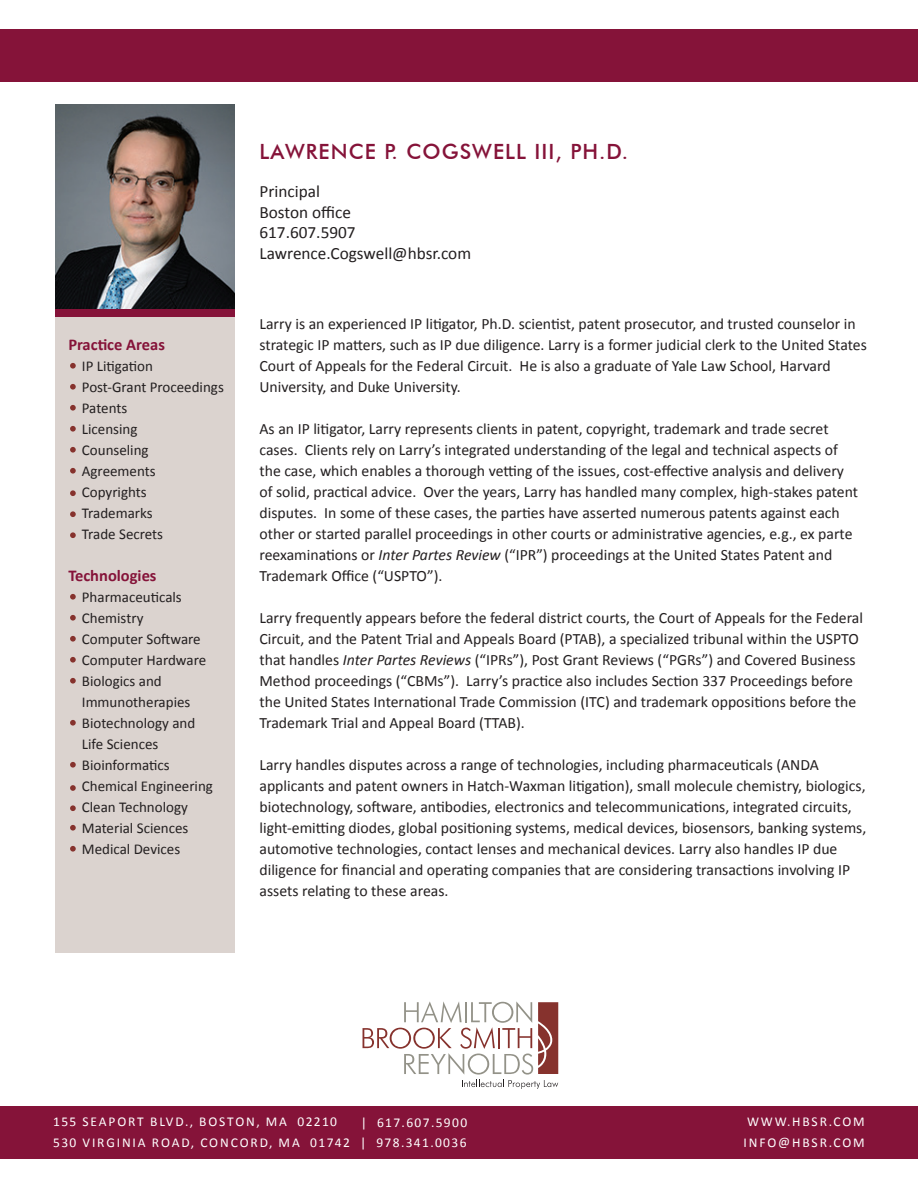
<style>
.page{position:relative;width:918px;height:1188px;background:#fff}
.page>*{position:absolute;margin:0;border:0;box-sizing:border-box;transform-origin:0 0}
.t1{font:500 21px "Futura BT";letter-spacing:.05em;color:#851339}
.t2{font:17.25px "Calibri";color:#231f20}
.t3{font:700 16.5px "Calibri";color:#851339}
.t4{font:15.75px/21px "Calibri";color:#231f20}
.t5{font:15px/21px "Calibri";color:#231f20}
.t6{font:13.5px "Calibri";letter-spacing:.13em;color:#fff}
.t7{font:13.5px "Calibri";letter-spacing:.1em;color:#fff}
.s1{font-style:italic}
</style>
<div class="page">
<svg style="left:363px;top:1001px;width:195px;height:88px"></svg>
<div style="left:0;top:29px;width:918px;height:52px;background:#851339"></div>
<div style="left:0;top:1107px;width:918px;height:52px;background:#851339"></div>
<img style="left:55px;top:104px;width:180px;height:205px">
<div style="left:55px;top:317px;width:180px;height:636px;background:#dbd3cf"></div>
<div style="left:55px;top:309px;width:180px;height:8px;background:#851339"></div>
<svg style="left:70px;top:363px;width:6px;height:6px"></svg>
<svg style="left:70px;top:426px;width:6px;height:6px"></svg>
<svg style="left:70px;top:384px;width:6px;height:6px"></svg>
<svg style="left:70px;top:532px;width:6px;height:6px"></svg>
<svg style="left:70px;top:678px;width:6px;height:6px"></svg>
<svg style="left:70px;top:657px;width:6px;height:6px"></svg>
<svg style="left:70px;top:636px;width:6px;height:6px"></svg>
<svg style="left:70px;top:511px;width:6px;height:6px"></svg>
<svg style="left:70px;top:615px;width:6px;height:6px"></svg>
<svg style="left:70px;top:805px;width:6px;height:6px"></svg>
<svg style="left:70px;top:468px;width:6px;height:6px"></svg>
<svg style="left:70px;top:405px;width:6px;height:6px"></svg>
<svg style="left:70px;top:447px;width:6px;height:6px"></svg>
<svg style="left:70px;top:490px;width:6px;height:6px"></svg>
<svg style="left:70px;top:720px;width:6px;height:6px"></svg>
<svg style="left:70px;top:762px;width:6px;height:6px"></svg>
<svg style="left:70px;top:825px;width:6px;height:6px"></svg>
<svg style="left:70px;top:785px;width:6px;height:6px"></svg>
<svg style="left:70px;top:594px;width:6px;height:6px"></svg>
<svg style="left:70px;top:846px;width:6px;height:6px"></svg>
<p class="t1" style="left:260px;top:139px;width:370px">LAWRENCE P. COGSWELL III, PH.D.</p>
<p class="t3" style="left:68px;top:334px;width:98px">Practice Areas</p>
<p class="t5" style="left:82px;top:355px;width:72px">IP Litigation</p>
<p class="t5" style="left:82px;top:376px;width:143px">Post-Grant Proceedings</p>
<p class="t5" style="left:82px;top:397px;width:47px">Patents</p>
<p class="t5" style="left:82px;top:418px;width:57px">Licensing</p>
<p class="t5" style="left:82px;top:439px;width:68px">Counseling</p>
<p class="t5" style="left:82px;top:460px;width:75px">Agreements</p>
<p class="t5" style="left:82px;top:481px;width:66px">Copyrights</p>
<p class="t5" style="left:82px;top:502px;width:72px">Trademarks</p>
<p class="t5" style="left:82px;top:523px;width:83px">Trade Secrets</p>
<p class="t3" style="left:68px;top:565px;width:90px">Technologies</p>
<p class="t5" style="left:82px;top:586px;width:101px">Pharmaceuticals<br>Chemistry</p>
<p class="t5" style="left:82px;top:628px;width:120px">Computer Software</p>
<p class="t5" style="left:82px;top:649px;width:126px">Computer Hardware</p>
<p class="t5" style="left:82px;top:670px;width:110px">Biologics and<br>Immunotherapies</p>
<p class="t5" style="left:82px;top:712px;width:115px">Biotechnology and<br>Life Sciences</p>
<p class="t5" style="left:82px;top:754px;width:89px">Bioinformatics</p>
<p class="t5" style="left:82px;top:775px;width:133px">Chemical Engineering</p>
<p class="t5" style="left:82px;top:796px;width:108px">Clean Technology</p>
<p class="t5" style="left:82px;top:817px;width:108px">Material Sciences</p>
<p class="t5" style="left:82px;top:838px;width:100px">Medical Devices</p>
<p class="t2" style="left:260px;top:180px;width:62px">Principal</p>
<p class="t2" style="left:260px;top:201px;width:93px">Boston office</p>
<p class="t2" style="left:260px;top:222px;width:98px">617.607.5907</p>
<p class="t2" style="left:260px;top:242px;width:213px">Lawrence.Cogswell@hbsr.com</p>
<p class="t4" style="left:260px;top:313px;width:609px">Larry is an experienced IP litigator, Ph.D. scientist, patent prosecutor, and trusted counselor in strategic IP matters, such as IP due diligence. Larry is a former judicial clerk to the United States Court of Appeals for the Federal Circuit. He is also a graduate of Yale Law School, Harvard University, and Duke University.</p>
<p class="t4" style="left:260px;top:418px;width:600px">As an IP litigator, Larry represents clients in patent, copyright, trademark and trade secret cases. Clients rely on Larry’s integrated understanding of the legal and technical aspects of the case, which enables a thorough vetting of the issues, cost-effective analysis and delivery of solid, practical advice. Over the years, Larry has handled many complex, high-stakes patent disputes. In some of these cases, the parties have asserted numerous patents against each other or started parallel proceedings in other courts or administrative agencies, e.g., ex parte reexaminations or <span class="s1">Inter Partes Review</span> (“IPR”) proceedings at the United States Patent and Trademark Office (“USPTO”).</p>
<p class="t4" style="left:260px;top:607px;width:605px">Larry frequently appears before the federal district courts, the Court of Appeals for the Federal Circuit, and the Patent Trial and Appeals Board (PTAB), a specialized tribunal within the USPTO that handles <span class="s1">Inter Partes Reviews</span> (“IPRs”), Post Grant Reviews (“PGRs”) and Covered Business Method proceedings (“CBMs”). Larry’s practice also includes Section 337 Proceedings before the United States International Trade Commission (ITC) and trademark oppositions before the Trademark Trial and Appeal Board (TTAB).</p>
<p class="t4" style="left:260px;top:754px;width:608px">Larry handles disputes across a range of technologies, including pharmaceuticals (ANDA applicants and patent owners in Hatch-Waxman litigation), small molecule chemistry, biologics, biotechnology, software, antibodies, electronics and telecommunications, integrated circuits, light-emitting diodes, global positioning systems, medical devices, biosensors, banking systems, automotive technologies, contact lenses and mechanical devices. Larry also handles IP due diligence for financial and operating companies that are considering transactions involving IP assets relating to these areas.</p>
<p class="t7" style="left:361px;top:1114px;width:108px">| 617.607.5900</p>
<p class="t6" style="left:53px;top:1113px;width:285px">155 SEAPORT BLVD., BOSTON, MA 02210</p>
<p class="t6" style="left:53px;top:1134px;width:415px">530 VIRGINIA ROAD, CONCORD, MA 01742 | 978.341.0036</p>
<p class="t6" style="left:747px;top:1113px;width:119px">WWW.HBSR.COM</p>
<p class="t6" style="left:744px;top:1134px;width:123px">INFO@HBSR.COM</p>
</div>
